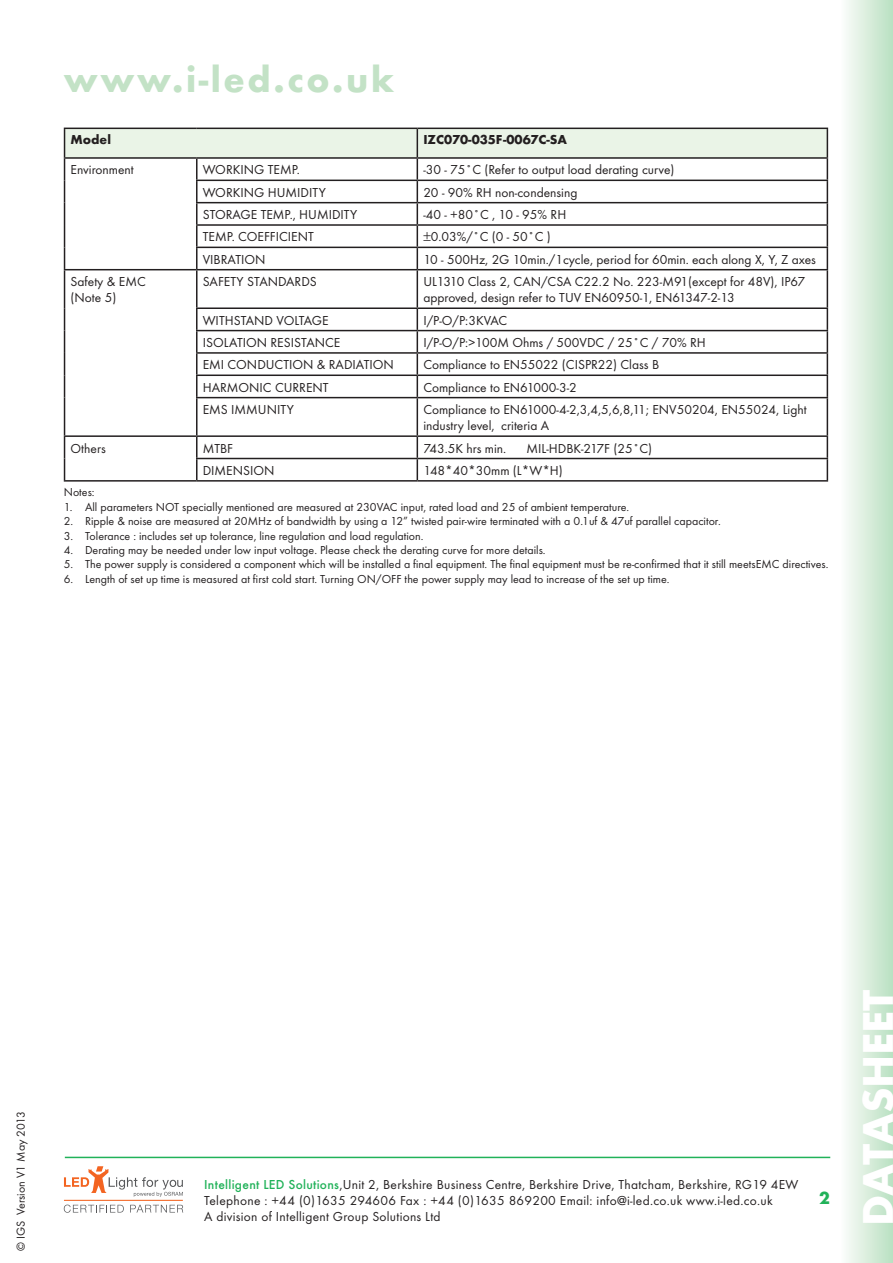
<style>
.page{position:relative;width:893px;height:1263px;background:#fff}
.page>*{position:absolute;margin:0;border:0;box-sizing:border-box;transform-origin:0 0}
.t1{font:700 45px "Futura T";color:#fff}
.t2{font:700 37.5px "Futura T";letter-spacing:.07em;color:#c3e2c6}
.t3{font:700 18px "Futura T";color:#21b259}
.t4{font:13.5px/16.2px "Futura T";color:#231f20}
.t5{font:13.5px/16.2px "Futura T";letter-spacing:.02em;color:#231f20}
.t6{font:700 13.5px "Futura T";color:#231f20}
.footnotes{font:12px "Futura T";color:#231f20}
.s1{font-weight:500;color:#21b259}
</style>
<div class="page">
<hr style="left:65px;top:1157px;width:765px;height:1px;background:#21b259">
<svg style="left:64px;top:1166px;width:119px;height:31px"></svg>
<svg style="left:64px;top:1204px;width:60px;height:9px"></svg>
<svg style="left:130px;top:1205px;width:53px;height:7px"></svg>
<hr style="left:64px;top:1200px;width:119px;height:1px;background:#f36421">
<div style="left:840px;top:0;width:53px;height:1263px;background:linear-gradient(to right,#fdfdfc,#b9e0c1)"></div>
<svg style="left:64px;top:128px;width:764px;height:141px"></svg>
<hr style="left:64px;top:269px;width:133px;height:1px;background:#231f20">
<hr style="left:64px;top:270px;width:1px;height:38px;background:#231f20">
<hr style="left:197px;top:269px;width:220px;height:1px;background:#231f20">
<hr style="left:196px;top:270px;width:2px;height:37px;background:#231f20">
<hr style="left:417px;top:269px;width:411px;height:1px;background:#231f20">
<hr style="left:417px;top:270px;width:1px;height:37px;background:#231f20">
<hr style="left:827px;top:270px;width:1px;height:37px;background:#231f20">
<hr style="left:196px;top:307px;width:221px;height:2px;background:#231f20">
<hr style="left:196px;top:309px;width:2px;height:21px;background:#231f20">
<hr style="left:417px;top:307px;width:411px;height:2px;background:#231f20">
<hr style="left:196px;top:330px;width:221px;height:1px;background:#231f20">
<hr style="left:196px;top:331px;width:2px;height:21px;background:#231f20">
<hr style="left:417px;top:330px;width:411px;height:1px;background:#231f20">
<hr style="left:196px;top:352px;width:221px;height:2px;background:#231f20">
<hr style="left:196px;top:354px;width:2px;height:20px;background:#231f20">
<hr style="left:417px;top:352px;width:411px;height:2px;background:#231f20">
<svg style="left:64px;top:308px;width:1px;height:90px"></svg>
<hr style="left:196px;top:374px;width:221px;height:2px;background:#231f20">
<hr style="left:196px;top:376px;width:2px;height:21px;background:#231f20">
<hr style="left:417px;top:374px;width:411px;height:2px;background:#231f20">
<svg style="left:417px;top:309px;width:1px;height:88px"></svg>
<svg style="left:827px;top:309px;width:1px;height:88px"></svg>
<hr style="left:64px;top:398px;width:1px;height:37px;background:#231f20">
<hr style="left:196px;top:397px;width:221px;height:1px;background:#231f20">
<hr style="left:196px;top:398px;width:2px;height:37px;background:#231f20">
<hr style="left:417px;top:397px;width:411px;height:1px;background:#231f20">
<hr style="left:417px;top:398px;width:1px;height:37px;background:#231f20">
<hr style="left:827px;top:398px;width:1px;height:37px;background:#231f20">
<hr style="left:64px;top:435px;width:133px;height:2px;background:#231f20">
<hr style="left:197px;top:435px;width:220px;height:2px;background:#231f20">
<hr style="left:196px;top:437px;width:2px;height:21px;background:#231f20">
<hr style="left:417px;top:435px;width:411px;height:2px;background:#231f20">
<svg style="left:64px;top:437px;width:1px;height:43px"></svg>
<hr style="left:196px;top:458px;width:221px;height:1px;background:#231f20">
<hr style="left:196px;top:459px;width:2px;height:21px;background:#231f20">
<hr style="left:417px;top:458px;width:411px;height:1px;background:#231f20">
<svg style="left:417px;top:437px;width:1px;height:43px"></svg>
<svg style="left:827px;top:437px;width:1px;height:43px"></svg>
<hr style="left:64px;top:480px;width:133px;height:2px;background:#231f20">
<hr style="left:197px;top:480px;width:220px;height:2px;background:#231f20">
<hr style="left:417px;top:480px;width:411px;height:2px;background:#231f20">
<h2 class="t2" style="left:64px;top:57px;width:332px">www.i-led.co.uk</h2>
<p class="t6" style="left:71px;top:132px;width:42px">Model</p>
<p class="t6" style="left:423px;top:132px;width:145px">IZC070-035F-0067C-SA</p>
<p class="t4" style="left:71px;top:162px;width:65px">Environment</p>
<p class="t4" style="left:203px;top:162px;width:99px">WORKING TEMP.</p>
<p class="t4" style="left:423px;top:162px;width:253px">-30 - 75˚C (Refer to output load derating curve)</p>
<p class="t4" style="left:203px;top:184px;width:125px">WORKING HUMIDITY</p>
<p class="t4" style="left:423px;top:184px;width:156px">20 - 90% RH non-condensing</p>
<p class="t4" style="left:203px;top:206px;width:156px">STORAGE TEMP., HUMIDITY</p>
<p class="t4" style="left:423px;top:206px;width:145px">-40 - +80˚C , 10 - 95% RH</p>
<p class="t4" style="left:203px;top:229px;width:113px">TEMP. COEFFICIENT</p>
<p class="t4" style="left:423px;top:229px;width:129px">±0.03%/˚C (0 - 50˚C )</p>
<p class="t4" style="left:203px;top:251px;width:64px">VIBRATION</p>
<p class="t4" style="left:423px;top:251px;width:394px">10 - 500Hz, 2G 10min./1cycle, period for 60min. each along X, Y, Z axes</p>
<p class="t4" style="left:71px;top:273px;width:77px">Safety &amp; EMC (Note 5)</p>
<p class="t4" style="left:203px;top:273px;width:116px">SAFETY STANDARDS</p>
<p class="t4" style="left:423px;top:273px;width:383px">UL1310 Class 2, CAN/CSA C22.2 No. 223-M91(except for 48V), IP67 approved, design refer to TUV EN60950-1, EN61347-2-13</p>
<p class="t4" style="left:203px;top:312px;width:127px">WITHSTAND VOLTAGE</p>
<p class="t4" style="left:423px;top:312px;width:85px">I/P-O/P:3KVAC</p>
<p class="t4" style="left:203px;top:334px;width:139px">ISOLATION RESISTANCE</p>
<p class="t4" style="left:423px;top:334px;width:284px">I/P-O/P:&gt;100M Ohms / 500VDC / 25˚C / 70% RH</p>
<p class="t4" style="left:203px;top:357px;width:193px">EMI CONDUCTION &amp; RADIATION</p>
<p class="t4" style="left:423px;top:357px;width:237px">Compliance to EN55022 (CISPR22) Class B</p>
<p class="t4" style="left:203px;top:379px;width:127px">HARMONIC CURRENT</p>
<p class="t4" style="left:423px;top:379px;width:155px">Compliance to EN61000-3-2</p>
<p class="t4" style="left:203px;top:401px;width:93px">EMS IMMUNITY</p>
<p class="t4" style="left:423px;top:401px;width:385px">Compliance to EN61000-4-2,3,4,5,6,8,11; ENV50204, EN55024, Light industry level, criteria A</p>
<p class="t4" style="left:71px;top:440px;width:37px">Others</p>
<p class="t4" style="left:203px;top:440px;width:32px">MTBF</p>
<p class="t4" style="left:423px;top:440px;width:85px">743.5K hrs min.</p>
<p class="t4" style="left:527px;top:440px;width:127px">MIL-HDBK-217F (25˚C)</p>
<p class="t4" style="left:203px;top:462px;width:73px">DIMENSION</p>
<p class="t4" style="left:423px;top:462px;width:141px">148*40*30mm (L*W*H)</p>
<p class="footnotes" style="left:64px;top:485px;width:32px">Notes:</p>
<p class="footnotes" style="left:64px;top:500px;width:567px">1. All parameters NOT specially mentioned are measured at 230VAC input, rated load and 25 of ambient temperature.</p>
<p class="footnotes" style="left:64px;top:514px;width:658px">2. Ripple &amp; noise are measured at 20MHz of bandwidth by using a 12” twisted pair-wire terminated with a 0.1uf &amp; 47uf parallel capacitor.</p>
<p class="footnotes" style="left:64px;top:529px;width:361px">3. Tolerance : includes set up tolerance, line regulation and load regulation.</p>
<p class="footnotes" style="left:64px;top:543px;width:483px">4. Derating may be needed under low input voltage. Please check the derating curve for more details.</p>
<p class="footnotes" style="left:64px;top:557px;width:766px">5. The power supply is considered a component which will be installed a final equipment. The final equipment must be re-confirmed that it still meetsEMC directives.</p>
<p class="footnotes" style="left:64px;top:572px;width:607px">6. Length of set up time is measured at first cold start. Turning ON/OFF the power supply may lead to increase of the set up time.</p>
<p class="footnotes" style="left:14px;top:1251px;width:142px;rotate:-90deg">© IGS Version V1 May 2013</p>
<p class="t5" style="left:204px;top:1176px;width:596px"><span class="s1">Intelligent LED Solutions</span>,Unit 2, Berkshire Business Centre, Berkshire Drive, Thatcham, Berkshire, RG19 4EW<br>Telephone : +44 (0)1635 294606 Fax : +44 (0)1635 869200 Email: info@i-led.co.uk www.i-led.co.uk<br>A division of Intelligent Group Solutions Ltd</p>
<p class="t3" style="left:819px;top:1187px;width:12px">2</p>
<h1 class="t1" style="left:851px;top:1226px;width:238px;rotate:-90deg">DATASHEET</h1>
</div>
